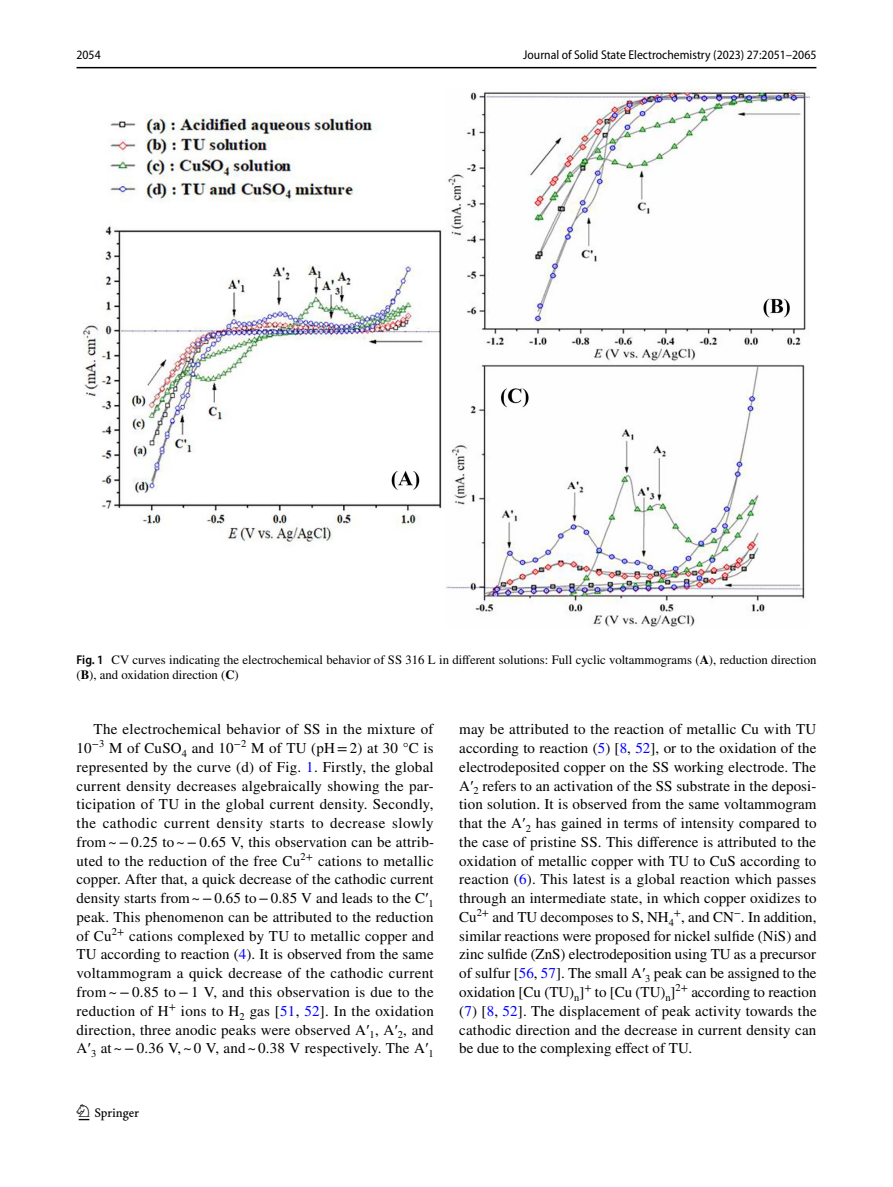
<style>
.page{position:relative;width:893px;height:1187px;background:#fff}
.page>*{position:absolute;margin:0;border:0;box-sizing:border-box;transform-origin:0 0}
.t1{font:22.5px "Springnew Regular 2";color:#000}
.t2{font:15px/18.8px "STIX";letter-spacing:.01em;color:#000;text-align:justify}
.t3{font:12.75px/15px "STIX";color:#000}
.t4{font:semi-condensed 12.75px "Myriad Pro";color:#000}
.s1{font-family:"Myriad Pro";font-weight:600;font-stretch:semi-condensed}
.s2{font-weight:700}
.s3{color:#00f}
.s4{font-family:"Times New Roman"}
</style>
<div class="page">
<hr style="left:77px;top:67px;width:739px;height:1px;background:#000">
<img style="left:82px;top:89px;width:728px;height:538px">
<p class="t4" style="left:77px;top:48px;width:26px">2054</p>
<p class="t4" style="left:523px;top:48px;width:295px">Journal of Solid State Electrochemistry (2023) 27:2051–2065</p>
<p class="t3" style="left:77px;top:653px;width:741px"><span class="s1">Fig. 1</span> CV curves indicating the electrochemical behavior of SS 316 L in different solutions: Full cyclic voltammograms (<span class="s2">A</span>), reduction direction (<span class="s2">B</span>), and oxidation direction (<span class="s2">C</span>)</p>
<p class="t2" style="left:77px;top:721px;width:359px;text-indent:17px">The electrochemical behavior of SS in the mixture of 10<sup>−3</sup> M of CuSO<sub>4</sub> and 10<sup>−2</sup> M of TU (pH =2) at 30 °C is represented by the curve (d) of Fig. <span class="s3">1</span>. Firstly, the global current density decreases algebraically showing the par&shy;ticipation of TU in the global current density. Secondly, the cathodic current density starts to decrease slowly from~−0.25 to ~−0.65 V, this observation can be attrib&shy;uted to the reduction of the free Cu<sup>2+</sup> cations to metallic copper. After that, a quick decrease of the cathodic current density starts from~−0.65 to−0.85 V and leads to the C<span class="s4">′</span><sub>1 </sub>peak. This phenomenon can be attributed to the reduction of Cu<sup>2+</sup> cations complexed by TU to metallic copper and TU according to reaction (<span class="s3">4</span>). It is observed from the same voltammogram a quick decrease of the cathodic current from ~−0.85 to−1 V, and this observation is due to the reduction of H<sup>+</sup> ions to H<sub>2</sub> gas [<span class="s3">51</span>, <span class="s3">52</span>]. In the oxidation direction, three anodic peaks were observed A<span class="s4">′</span><sub>1</sub>, A<span class="s4">′</span><sub>2</sub>, and A<span class="s4">′</span><sub>3</sub> at ~−0.36 V, ~ 0 V, and ~ 0.38 V respectively. The A<span class="s4">′</span><sub>1</sub></p>
<p class="t2" style="left:459px;top:721px;width:359px">may be attributed to the reaction of metallic Cu with TU according to reaction (<span class="s3">5</span>) [<span class="s3">8</span>, <span class="s3">52</span>], or to the oxidation of the electrodeposited copper on the SS working electrode. The A<span class="s4">′</span><sub>2</sub> refers to an activation of the SS substrate in the deposi&shy;tion solution. It is observed from the same voltammogram that the A<span class="s4">′</span><sub>2</sub> has gained in terms of intensity compared to the case of pristine SS. This difference is attributed to the oxidation of metallic copper with TU to CuS according to reaction (<span class="s3">6</span>). This latest is a global reaction which passes through an intermediate state, in which copper oxidizes to Cu<sup>2+</sup> and TU decomposes to S, NH<sub>4</sub><sup>+</sup>, and CN<sup>−</sup>. In addition, similar reactions were proposed for nickel sulfide (NiS) and zinc sulfide (ZnS) electrodeposition using TU as a precursor of sulfur [<span class="s3">56</span>, <span class="s3">57</span>]. The small A<span class="s4">′</span><sub>3</sub> peak can be assigned to the oxidation [Cu (TU)<sub>n</sub>]<sup>+</sup> to [Cu (TU)<sub>n</sub>]<sup>2+</sup> according to reaction (<span class="s3">7</span>) [<span class="s3">8</span>, <span class="s3">52</span>]. The displacement of peak activity towards the cathodic direction and the decrease in current density can be due to the complexing effect of TU.</p>
<h1 class="t1" style="left:79px;top:1104px;width:62px">1 3</h1>
</div>
